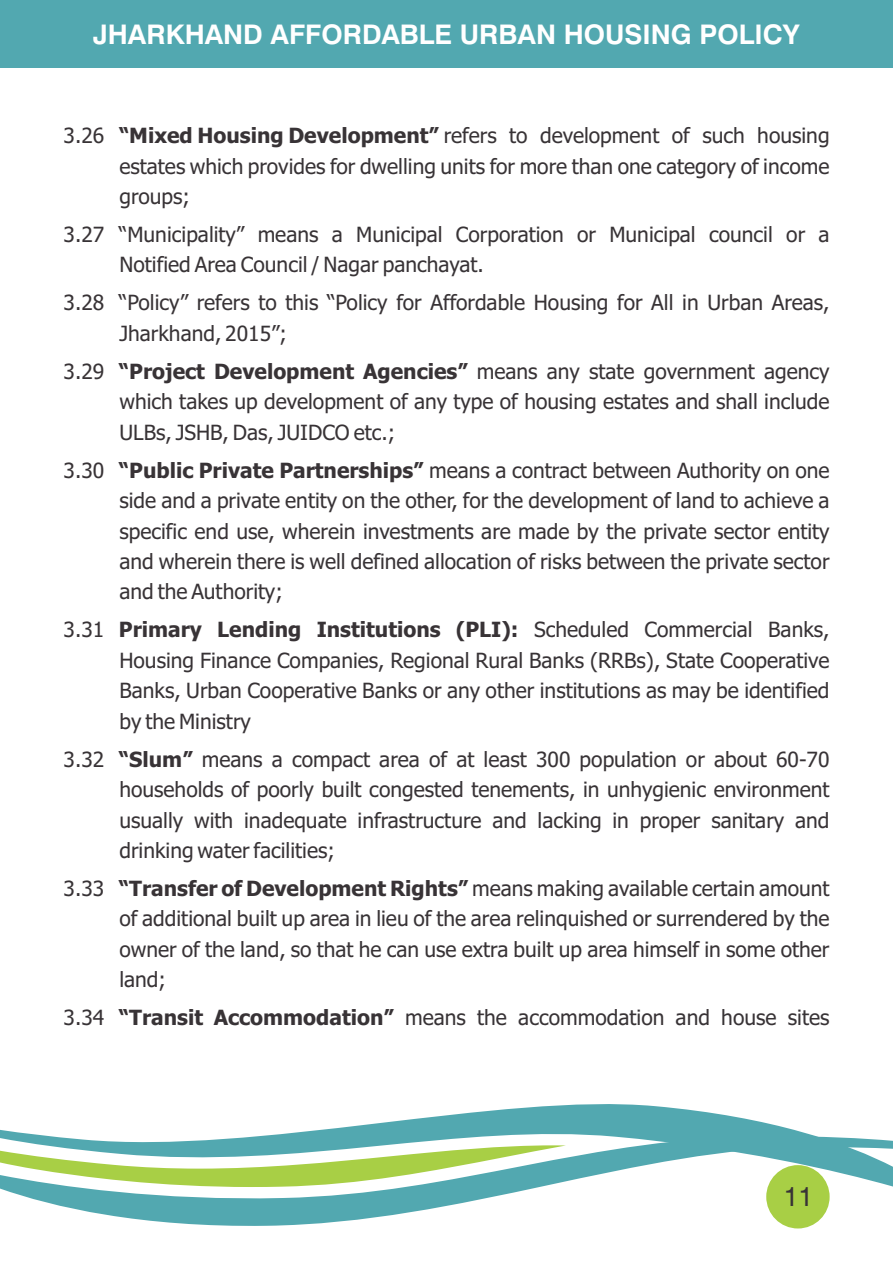
<style>
.page{position:relative;width:893px;height:1263px;background:#fff}
.page>*{position:absolute;margin:0;border:0;box-sizing:border-box;transform-origin:0 0}
.t1{font:700 27px "Swiss 721 BT";color:#fff}
.t2{font:27px "Swiss 721 BT";color:#383336}
.t3{font:21px/30.5px "Tahoma";color:#383336;text-align:justify}
.s1{font-weight:700}
</style>
<div class="page">
<svg style="left:0;top:1186px;width:893px;height:41px"></svg>
<svg style="left:0;top:1104px;width:893px;height:82px"></svg>
<div style="left:0;top:0;width:893px;height:68px;background:#52a8b0"></div>
<div style="left:766px;top:1165px;width:64px;height:63px;background:#a8cf45;border-radius:50%"></div>
<p class="t1" style="left:93px;top:23px;width:708px">JHARKHAND AFFORDABLE URBAN HOUSING POLICY</p>
<p class="t3" style="left:119px;top:122px;width:712px;text-indent:-56px">3.26 <span class="s1">“Mixed Housing Development”</span> refers to development of such housing estates which provides for dwelling units for more than one category of income groups;</p>
<p class="t3" style="left:119px;top:221px;width:712px;text-indent:-56px">3.27 “Municipality” means a Municipal Corporation or Municipal council or a<br>Notified Area Council / Nagar panchayat.</p>
<p class="t3" style="left:119px;top:289px;width:712px;text-indent:-56px">3.28 “Policy” refers to this “Policy for Affordable Housing for All in Urban Areas,<br>Jharkhand, 2015”;</p>
<p class="t3" style="left:119px;top:358px;width:712px;text-indent:-56px">3.29 <span class="s1">“Project Development Agencies”</span> means any state government agency which takes up development of any type of housing estates and shall include ULBs, JSHB, Das, JUIDCO etc.;</p>
<p class="t3" style="left:119px;top:457px;width:712px;text-indent:-56px">3.30 <span class="s1">“Public Private Partnerships”</span> means a contract between Authority on one side and a private entity on the other, for the development of land to achieve a specific end use, wherein investments are made by the private sector entity and wherein there is well defined allocation of risks between the private sector and the Authority;</p>
<p class="t3" style="left:119px;top:616px;width:712px;text-indent:-56px">3.31 <span class="s1">Primary Lending Institutions (PLI):</span> Scheduled Commercial Banks, Housing Finance Companies, Regional Rural Banks (RRBs), State Cooperative Banks, Urban Cooperative Banks or any other institutions as may be identified by the Ministry</p>
<p class="t3" style="left:119px;top:746px;width:712px;text-indent:-56px">3.32 <span class="s1">“Slum”</span> means a compact area of at least 300 population or about 60-70 households of poorly built congested tenements, in unhygienic environment usually with inadequate infrastructure and lacking in proper sanitary and drinking water facilities;</p>
<p class="t3" style="left:119px;top:875px;width:712px;text-indent:-56px">3.33 <span class="s1">“Transfer of Development Rights”</span> means making available certain amount of additional built up area in lieu of the area relinquished or surrendered by the owner of the land, so that he can use extra built up area himself in some other land;</p>
<p class="t3" style="left:64px;top:1004px;width:767px">3.34 <span class="s1">“Transit Accommodation”</span> means the accommodation and house sites</p>
<p class="t2" style="left:784px;top:1185px;width:31px">11</p>
</div>
